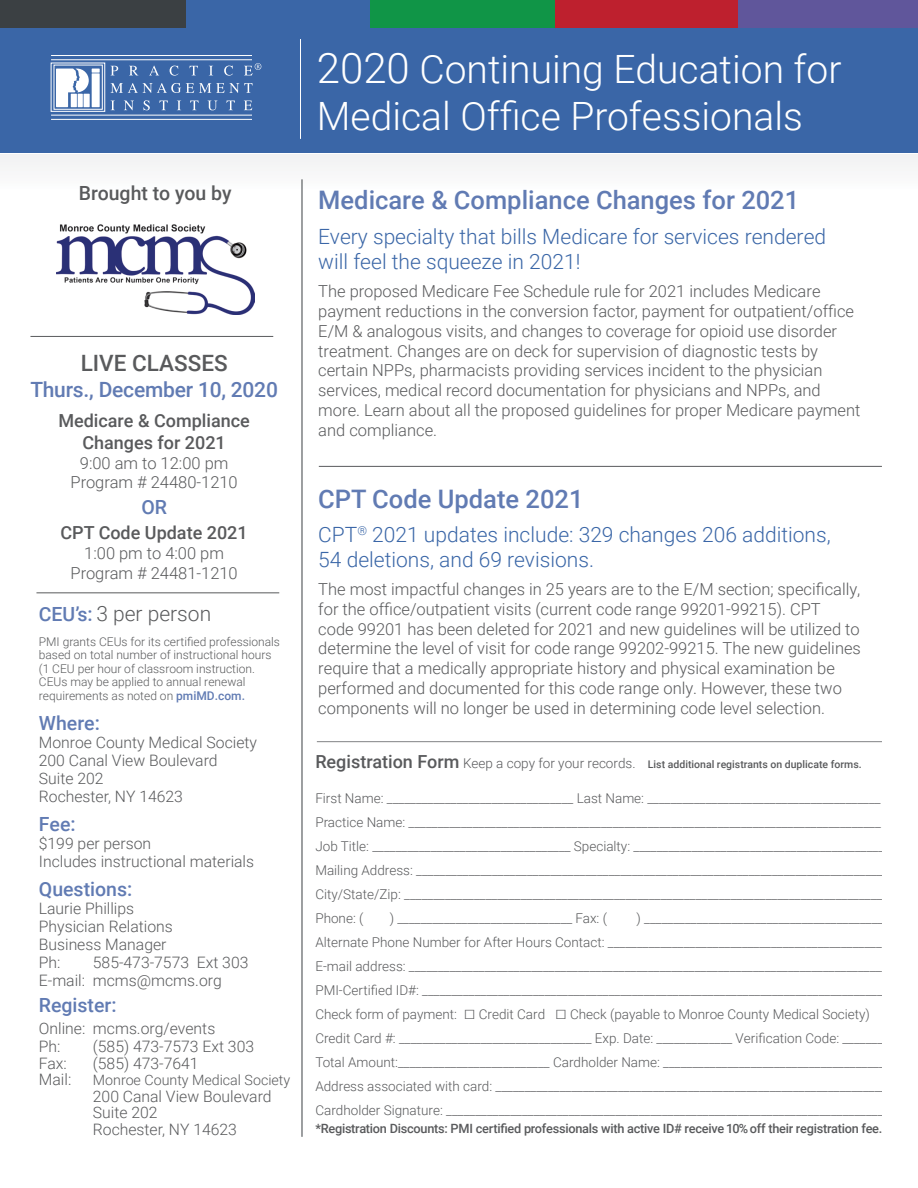
<style>
.page{position:relative;width:918px;height:1188px;background:#fff}
.page>*{position:absolute;margin:0;border:0;box-sizing:border-box;transform-origin:0 0}
.t1{font:300 39px/46.5px "Roboto";color:#fff}
.t2{font:500 25.5px "Roboto";color:#617bb3}
.t3{font:500 22.5px "Roboto";color:#595a5c}
.t4{font:300 21px/25.2px "Roboto";color:#3a66a7}
.t5{font:500 21px "Roboto";letter-spacing:-.01em;color:#617bb3}
.t6{font:300 21px "Roboto";color:#595a5c}
.t7{font:500 19.5px "Roboto";color:#617bb3}
.t8{font:500 19.5px "Roboto";color:#595a5c}
.t9{font:500 18px "Roboto";color:#595a5c}
.t10{font:300 16.5px/19.8px "Roboto";color:#595a5c}
.t11{font:300 15.75px "Roboto";color:#595a5c}
.t12{font:300 14.25px "Roboto";color:#595a5c}
.t13{font:300 13.5px/24px "Roboto";color:#595a5c}
.t14{font:500 12.75px "Roboto";letter-spacing:-.02em;color:#595a5c}
.t15{font:300 12px/13.5px "Roboto";color:#595a5c}
.t16{font:500 10.5px "Roboto";color:#595a5c}
.s1{font-weight:500;font-size:19.5px;color:#617bb3}
.s2{font-weight:500;color:#617bb3}
.s3{font-size:42px}
.s4{font-weight:500;font-size:18px}
.s5{font-family:"Arial";font-weight:700;font-size:19.5px}
</style>
<div class="page">
<hr style="left:302px;top:179px;width:1px;height:958px;background:#3b4043">
<hr style="left:30px;top:336px;width:243px;height:1px;background:#595a5c">
<hr style="left:36px;top:592px;width:243px;height:1px;background:#595a5c">
<hr style="left:319px;top:466px;width:563px;height:1px;background:#595a5c">
<img style="left:57px;top:224px;width:198px;height:90px">
<hr style="left:317px;top:741px;width:567px;height:1px;background:#818385">
<div style="left:0;top:14px;width:918px;height:138px;background:#3a66a7"></div>
<hr style="left:300px;top:39px;width:1px;height:100px;background:#fff">
<div style="left:0;top:0;width:187px;height:27px;background:#3b4043"></div>
<div style="left:187px;top:0;width:185px;height:27px;background:#3a66a7"></div>
<div style="left:371px;top:0;width:184px;height:27px;background:#109547"></div>
<div style="left:555px;top:0;width:184px;height:27px;background:#be202e"></div>
<div style="left:738px;top:0;width:180px;height:27px;background:#60569b"></div>
<div style="left:54px;top:65px;width:49px;height:45px;border:1px solid #fff"></div>
<svg style="left:56px;top:69px;width:44px;height:38px;background:#d9e1ee"></svg>
<div style="left:51px;top:63px;width:54px;height:49px;border:1px solid #fff"></div>
<svg style="left:111px;top:101px;width:4px;height:9px"></svg>
<svg style="left:124px;top:101px;width:9px;height:9px"></svg>
<svg style="left:143px;top:100px;width:7px;height:10px"></svg>
<svg style="left:159px;top:101px;width:9px;height:9px"></svg>
<svg style="left:177px;top:101px;width:4px;height:9px"></svg>
<svg style="left:190px;top:101px;width:9px;height:9px"></svg>
<svg style="left:208px;top:101px;width:9px;height:9px"></svg>
<svg style="left:227px;top:101px;width:8px;height:9px"></svg>
<svg style="left:244px;top:101px;width:8px;height:9px"></svg>
<svg style="left:110px;top:83px;width:143px;height:10px"></svg>
<svg style="left:111px;top:66px;width:7px;height:9px"></svg>
<svg style="left:129px;top:66px;width:9px;height:9px"></svg>
<svg style="left:149px;top:66px;width:10px;height:9px"></svg>
<svg style="left:170px;top:66px;width:8px;height:10px"></svg>
<svg style="left:190px;top:66px;width:8px;height:9px"></svg>
<svg style="left:209px;top:66px;width:4px;height:9px"></svg>
<svg style="left:224px;top:66px;width:9px;height:10px"></svg>
<hr style="left:51px;top:59px;width:201px;height:1px;background:#fff">
<svg style="left:244px;top:63px;width:17px;height:12px"></svg>
<hr style="left:51px;top:55px;width:201px;height:1px;background:#fff">
<hr style="left:51px;top:119px;width:201px;height:1px;background:#fff">
<hr style="left:51px;top:115px;width:201px;height:1px;background:#fff">
<p class="t8" style="left:79px;top:180px;width:154px">Brought to you by</p>
<p class="t3" style="left:81px;top:348px;width:148px">LIVE CLASSES</p>
<p class="t5" style="left:30px;top:375px;width:249px">Thurs., December 10, 2020</p>
<p class="t9" style="left:58px;top:408px;width:193px">Medicare &amp; Compliance</p>
<p class="t9" style="left:82px;top:430px;width:145px">Changes for 2021</p>
<p class="t10" style="left:80px;top:452px;width:150px">9:00 am to 12:00 pm</p>
<p class="t10" style="left:71px;top:472px;width:169px">Program # 24480-1210</p>
<p class="t7" style="left:141px;top:493px;width:27px">OR</p>
<p class="t9" style="left:61px;top:520px;width:189px">CPT Code Update 2021</p>
<p class="t10" style="left:84px;top:543px;width:141px">1:00 pm to 4:00 pm</p>
<p class="t10" style="left:71px;top:563px;width:169px">Program # 24481-1210</p>
<p class="t6" style="left:39px;top:599px;width:174px"><span class="s1">CEU’s:</span> 3 per person</p>
<p class="t15" style="left:39px;top:634px;width:243px">PMI grants CEUs for its certified professionals based on total number of instructional hours (1 CEU per hour of classroom instruction.<br>CEUs may be applied to annual renewal requirements as noted on <span class="s2">pmiMD.com.</span></p>
<p class="t7" style="left:39px;top:709px;width:62px">Where:</p>
<p class="t11" style="left:39px;top:731px;width:220px">Monroe County Medical Society</p>
<p class="t11" style="left:39px;top:749px;width:180px">200 Canal View Boulevard</p>
<p class="t11" style="left:39px;top:767px;width:66px">Suite 202</p>
<p class="t11" style="left:39px;top:785px;width:146px">Rochester, NY 14623</p>
<p class="t7" style="left:39px;top:811px;width:38px">Fee:</p>
<p class="t11" style="left:39px;top:833px;width:114px">$199 per person</p>
<p class="t11" style="left:39px;top:851px;width:217px">Includes instructional materials</p>
<p class="t7" style="left:39px;top:875px;width:95px">Questions:</p>
<p class="t11" style="left:39px;top:897px;width:97px">Laurie Phillips</p>
<p class="t11" style="left:39px;top:915px;width:136px">Physician Relations</p>
<p class="t11" style="left:39px;top:933px;width:129px">Business Manager</p>
<p class="t11" style="left:39px;top:951px;width:23px">Ph:</p>
<p class="t11" style="left:93px;top:951px;width:157px">585-473-7573 Ext 303</p>
<p class="t11" style="left:39px;top:969px;width:184px">E-mail: mcms@mcms.org</p>
<p class="t7" style="left:39px;top:991px;width:79px">Register:</p>
<p class="t11" style="left:39px;top:1018px;width:178px">Online: mcms.org/events</p>
<p class="t11" style="left:39px;top:1036px;width:23px">Ph:</p>
<p class="t11" style="left:93px;top:1036px;width:163px">(585) 473-7573 Ext 303</p>
<p class="t11" style="left:39px;top:1052px;width:30px">Fax:</p>
<p class="t11" style="left:93px;top:1052px;width:107px">(585) 473-7641</p>
<p class="t11" style="left:39px;top:1069px;width:34px">Mail:</p>
<p class="t12" style="left:93px;top:1070px;width:199px">Monroe County Medical Society</p>
<p class="t11" style="left:93px;top:1085px;width:180px">200 Canal View Boulevard</p>
<p class="t11" style="left:93px;top:1102px;width:66px">Suite 202</p>
<p class="t11" style="left:93px;top:1118px;width:146px">Rochester, NY 14623</p>
<p class="t1" style="left:317px;top:45px;width:526px"><span class="s3">2020</span> Continuing Education for<br>Medical Office Professionals</p>
<p class="t2" style="left:318px;top:182px;width:482px">Medicare &amp; Compliance Changes for 2021</p>
<p class="t4" style="left:318px;top:223px;width:509px">Every specialty that bills Medicare for services rendered will feel the squeeze in 2021!</p>
<p class="t10" style="left:318px;top:281px;width:544px">The proposed Medicare Fee Schedule rule for 2021 includes Medicare payment reductions in the conversion factor, payment for outpatient/office E/M &amp; analogous visits, and changes to coverage for opioid use disorder treatment. Changes are on deck for supervision of diagnostic tests by certain NPPs, pharmacists providing services incident to the physician services, medical record documentation for physicians and NPPs, and more. Learn about all the proposed guidelines for proper Medicare payment and compliance.</p>
<p class="t2" style="left:318px;top:481px;width:267px">CPT Code Update 2021</p>
<p class="t4" style="left:318px;top:521px;width:514px">CPT<sup>®</sup> 2021 updates include: 329 changes 206 additions,<br>54 deletions, and 69 revisions.</p>
<p class="t10" style="left:318px;top:579px;width:544px">The most impactful changes in 25 years are to the E/M section; specifically, for the office/outpatient visits (current code range 99201-99215). CPT<br>code 99201 has been deleted for 2021 and new guidelines will be utilized to determine the level of visit for code range 99202-99215. The new guidelines require that a medically appropriate history and physical examination be performed and documented for this code range only. However, these two components will no longer be used in determining code level selection.</p>
<p class="t13" style="left:315px;top:751px;width:322px"><span class="s4">Registration Form</span> Keep a copy for your records.</p>
<p class="t16" style="left:648px;top:757px;width:215px">List additional registrants on duplicate forms.</p>
<p class="t13" style="left:315px;top:786px;width:567px">First Name: ________________________________ Last Name: ________________________________________</p>
<p class="t13" style="left:315px;top:810px;width:570px">Practice Name: _________________________________________________________________________________<br>Job Title: __________________________________ Specialty: ___________________________________________</p>
<p class="t13" style="left:315px;top:858px;width:575px">Mailing Address: _________________________________________________________________________________</p>
<p class="t13" style="left:315px;top:882px;width:574px">City/State/Zip: ___________________________________________________________________________________</p>
<p class="t13" style="left:315px;top:906px;width:50px">Phone: (</p>
<p class="t13" style="left:390px;top:906px;width:219px">) ______________________________ Fax: (</p>
<p class="t13" style="left:637px;top:906px;width:248px">) _________________________________________</p>
<p class="t13" style="left:315px;top:930px;width:579px">Alternate Phone Number for After Hours Contact: _______________________________________________<br>E-mail address: ___________________________________________________________________________________</p>
<p class="t13" style="left:315px;top:978px;width:581px">PMI-Certified ID#: _________________________________________________________________________________</p>
<p class="t13" style="left:315px;top:1001px;width:556px">Check form of payment: <span class="s5">□</span> Credit Card <span class="s5">□</span> Check (payable to Monroe County Medical Society)</p>
<p class="t13" style="left:315px;top:1025px;width:575px">Credit Card #: _________________________________ Exp. Date: _____________ Verification Code: ________</p>
<p class="t13" style="left:315px;top:1049px;width:577px">Total Amount:__________________________ Cardholder Name: _______________________________________</p>
<p class="t13" style="left:315px;top:1073px;width:578px">Address associated with card: ____________________________________________________________________</p>
<p class="t13" style="left:315px;top:1097px;width:581px">Cardholder Signature: _____________________________________________________________________________</p>
<p class="t14" style="left:315px;top:1119px;width:569px">*Registration Discounts: PMI certified professionals with active ID# receive 10% off their registration fee.</p>
</div>
